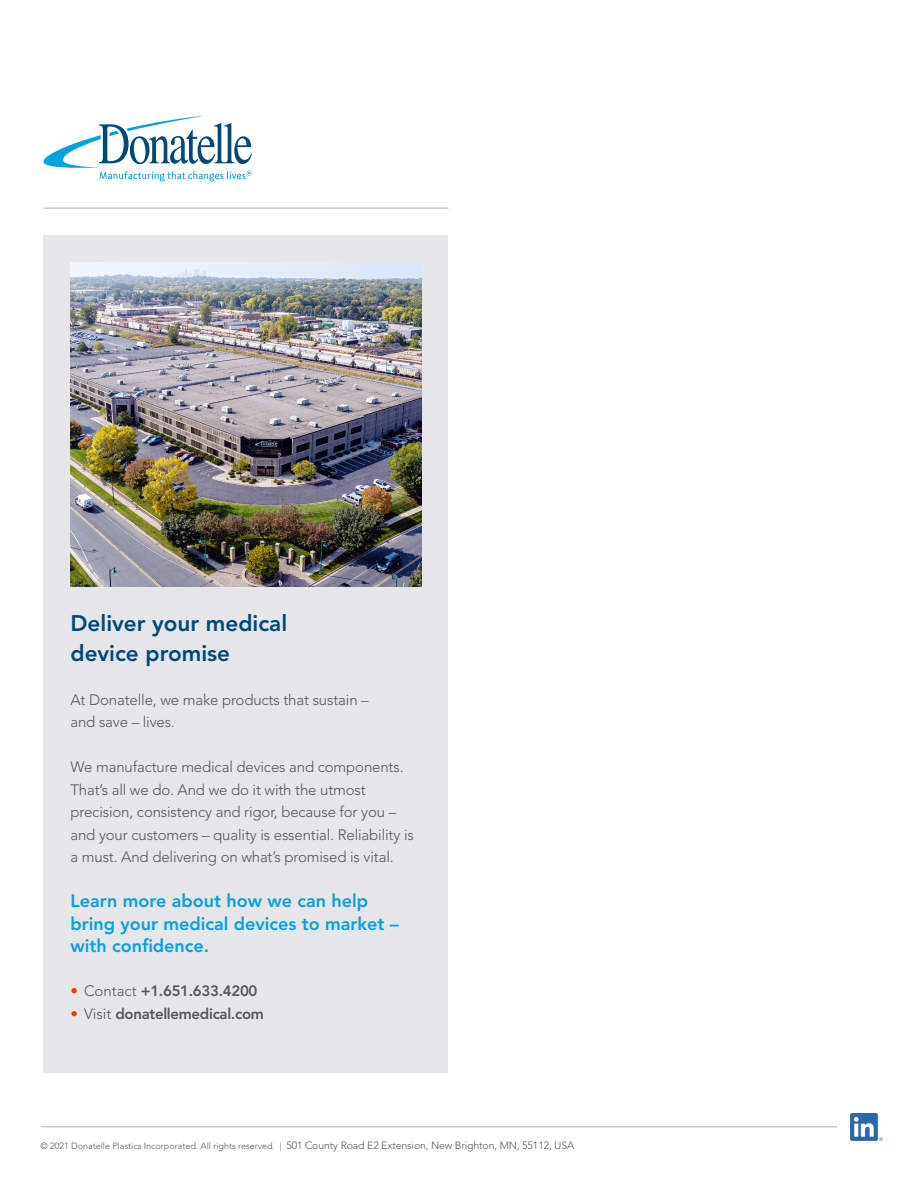
<style>
.page{position:relative;width:918px;height:1188px;background:#fff}
.page>*{position:absolute;margin:0;border:0;box-sizing:border-box;transform-origin:0 0}
.t1{font:800 22.5px/30px "Avenir LT Std";color:#004976}
.t2{font:800 18px/22.5px "Avenir LT Std";color:#00a2df}
.t3{font:300 15px/22.5px "Avenir LT Std";letter-spacing:-.01em;color:#57585a}
.t4{font:800 15px "Avenir LT Std";letter-spacing:-.02em;color:#57585a}
.t5{font:300 9px "Avenir LT Std";color:#57585a}
.s1{font-weight:300;color:#e74300}
.s2{font-weight:300}
.s3{font-size:10.5px}
</style>
<div class="page">
<hr style="left:40px;top:1126px;width:797px;height:1px;background:#57585a">
<img style="left:850px;top:1114px;width:32px;height:27px">
<div style="left:44px;top:235px;width:404px;height:837px;background:#e6e5e7"></div>
<svg style="left:43px;top:115px;width:209px;height:66px"></svg>
<hr style="left:44px;top:208px;width:404px;height:1px;background:#57585a">
<img style="left:70px;top:262px;width:352px;height:324px">
<p class="t1" style="left:70px;top:608px;width:218px">Deliver your medical device promise</p>
<p class="t3" style="left:70px;top:688px;width:300px">At Donatelle, we make products that sustain – and save – lives.</p>
<p class="t3" style="left:70px;top:756px;width:345px">We manufacture medical devices and components.<br>That’s all we do. And we do it with the utmost precision, consistency and rigor, because for you – and your customers – quality is essential. Reliability is a must. And delivering on what’s promised is vital.</p>
<p class="t2" style="left:70px;top:890px;width:330px">Learn more about how we can help bring your medical devices to market – with confidence.</p>
<p class="t4" style="left:70px;top:982px;width:188px"><span class="s1">•</span> <span class="s2">Contact</span> +1.651.633.4200</p>
<p class="t4" style="left:70px;top:1005px;width:195px"><span class="s1">•</span> <span class="s2">Visit</span> donatellemedical.com</p>
<p class="t5" style="left:40px;top:1141px;width:535px">© 2021 Donatelle Plastics Incorporated. All rights reserved. | <span class="s3">501 County Road E2 Extension, New Brighton, MN, 55112, USA</span></p>
</div>
